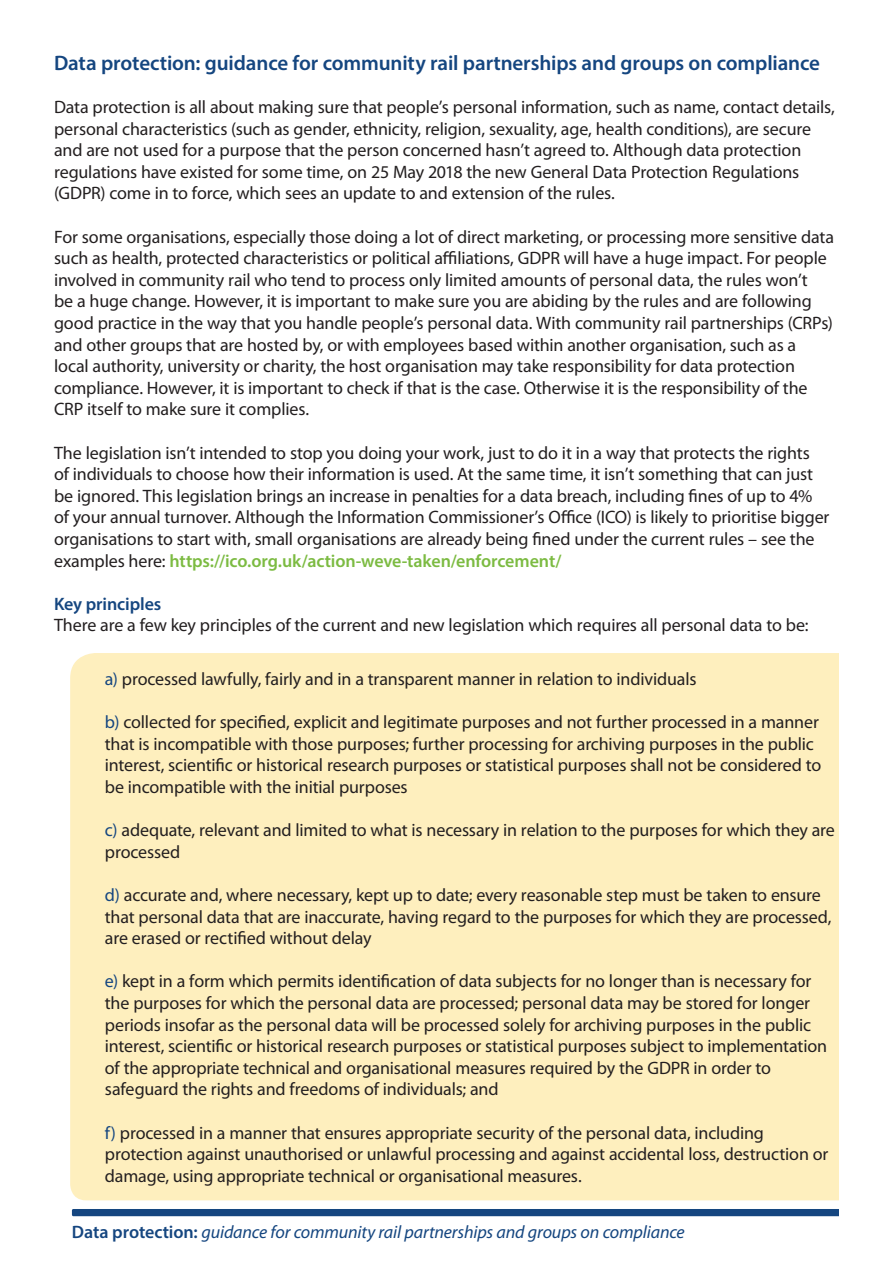
<style>
.page{position:relative;width:893px;height:1263px;background:#fff}
.page>*{position:absolute;margin:0;border:0;box-sizing:border-box;transform-origin:0 0}
.t1{font:600 21px "Myriad Pro";letter-spacing:-.005em;color:#154680}
.t2{font:18px/21.6px "Myriad Pro";letter-spacing:-.01em;color:#231f20}
.t3{font:italic 18px "Myriad Pro";letter-spacing:-.01em;color:#154680}
.t4{font:600 18px "Myriad Pro";letter-spacing:-.005em;color:#154680}
.s1{font-weight:600;color:#7cbb42}
.s2{color:#154680}
.s3{font-weight:600;font-style:normal}
</style>
<div class="page">
<div style="left:70px;top:653px;width:769px;height:547px;background:#feefbe"></div>
<div style="left:72px;top:1209px;width:767px;height:7px;background:#154680"></div>
<p class="t1" style="left:54px;top:49px;width:768px">Data protection: guidance for community rail partnerships and groups on compliance</p>
<p class="t2" style="left:54px;top:96px;width:782px">Data protection is all about making sure that people’s personal information, such as name, contact details, personal characteristics (such as gender, ethnicity, religion, sexuality, age, health conditions), are secure and are not used for a purpose that the person concerned hasn’t agreed to. Although data protection regulations have existed for some time, on 25 May 2018 the new General Data Protection Regulations (GDPR) come in to force, which sees an update to and extension of the rules.</p>
<p class="t2" style="left:54px;top:225px;width:782px">For some organisations, especially those doing a lot of direct marketing, or processing more sensitive data such as health, protected characteristics or political affiliations, GDPR will have a huge impact. For people involved in community rail who tend to process only limited amounts of personal data, the rules won’t<br>be a huge change. However, it is important to make sure you are abiding by the rules and are following good practice in the way that you handle people’s personal data. With community rail partnerships (CRPs) and other groups that are hosted by, or with employees based within another organisation, such as a local authority, university or charity, the host organisation may take responsibility for data protection compliance. However, it is important to check if that is the case. Otherwise it is the responsibility of the CRP itself to make sure it complies.</p>
<p class="t2" style="left:54px;top:441px;width:777px">The legislation isn’t intended to stop you doing your work, just to do it in a way that protects the rights<br>of individuals to choose how their information is used. At the same time, it isn’t something that can just be ignored. This legislation brings an increase in penalties for a data breach, including fines of up to 4% of your annual turnover. Although the Information Commissioner’s Office (ICO) is likely to prioritise bigger organisations to start with, small organisations are already being fined under the current rules – see the examples here: <span class="s1">https://ico.org.uk/action-weve-taken/enforcement/</span></p>
<p class="t4" style="left:54px;top:592px;width:109px">Key principles</p>
<p class="t2" style="left:54px;top:614px;width:756px">There are a few key principles of the current and new legislation which requires all personal data to be:</p>
<p class="t2" style="left:105px;top:668px;width:593px"><span class="s2">a)</span> processed lawfully, fairly and in a transparent manner in relation to individuals</p>
<p class="t2" style="left:105px;top:711px;width:718px"><span class="s2">b)</span> collected for specified, explicit and legitimate purposes and not further processed in a manner that is incompatible with those purposes; further processing for archiving purposes in the public interest, scientific or historical research purposes or statistical purposes shall not be considered to be incompatible with the initial purposes</p>
<p class="t2" style="left:105px;top:819px;width:732px"><span class="s2">c)</span> adequate, relevant and limited to what is necessary in relation to the purposes for which they are processed</p>
<p class="t2" style="left:105px;top:884px;width:728px"><span class="s2">d)</span> accurate and, where necessary, kept up to date; every reasonable step must be taken to ensure that personal data that are inaccurate, having regard to the purposes for which they are processed, are erased or rectified without delay</p>
<p class="t2" style="left:105px;top:970px;width:724px"><span class="s2">e)</span> kept in a form which permits identification of data subjects for no longer than is necessary for the purposes for which the personal data are processed; personal data may be stored for longer periods insofar as the personal data will be processed solely for archiving purposes in the public interest, scientific or historical research purposes or statistical purposes subject to implementation of the appropriate technical and organisational measures required by the GDPR in order to safeguard the rights and freedoms of individuals; and</p>
<p class="t2" style="left:105px;top:1121px;width:725px"><span class="s2">f)</span> processed in a manner that ensures appropriate security of the personal data, including protection against unauthorised or unlawful processing and against accidental loss, destruction or damage, using appropriate technical or organisational measures.</p>
<p class="t3" style="left:72px;top:1221px;width:614px"><span class="s3">Data protection:</span> guidance for community rail partnerships and groups on compliance</p>
</div>
